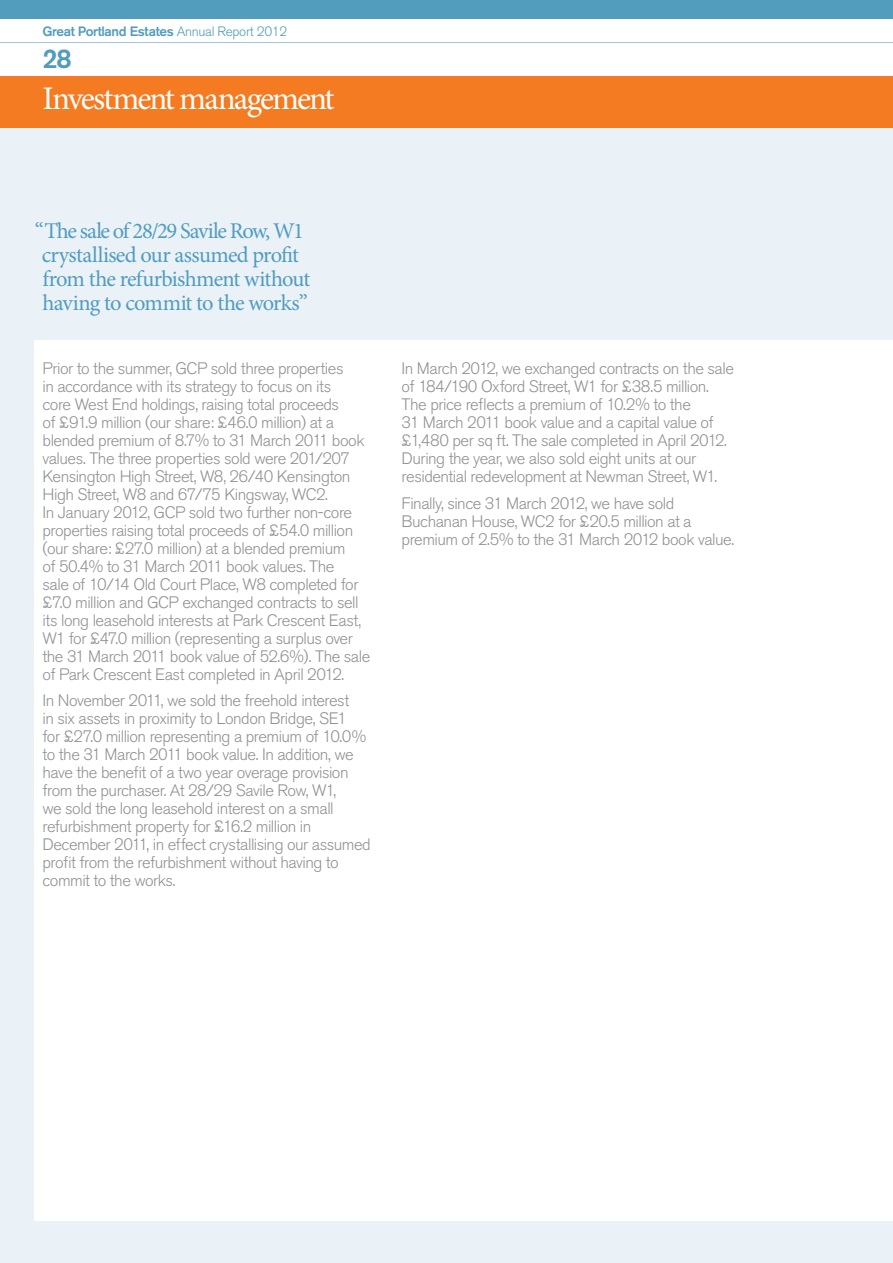
<style>
.page{position:relative;width:893px;height:1263px;background:#fff}
.page>*{position:absolute;margin:0;border:0;box-sizing:border-box;transform-origin:0 0}
.t1{font:33px "Minion Pro";letter-spacing:-.06em;color:#fff}
.t2{font:500 27px "Akzidenz Grotesk BE";color:#529cbe}
.t3{font:22.5px/24px "Minion Pro";letter-spacing:-.04em;color:#529cbe;text-align:center}
.t4{font:300 16.5px/18px "Akzidenz Grotesk BE";letter-spacing:-.03em;color:#919295}
.t5{font:500 13.5px "Akzidenz Grotesk BE";letter-spacing:-.025em;color:#529cbe}
.s1{font-weight:300}
</style>
<div class="page">
<div style="left:0;top:0;width:893px;height:18px;background:#529cbe"></div>
<div style="left:0;top:128px;width:893px;height:1135px;background:#eaf2f7"></div>
<div style="left:34px;top:340px;width:859px;height:880px;background:#fff"></div>
<div style="left:0;top:76px;width:893px;height:52px;background:#f47b21"></div>
<hr style="left:0;top:42px;width:893px;height:1px;background:#a2c6db">
<p class="t5" style="left:43px;top:23px;width:246px">Great Portland Estates <span class="s1">Annual Report 2012</span></p>
<h2 class="t2" style="left:43px;top:42px;width:31px">28</h2>
<h1 class="t1" style="left:43px;top:76px;width:294px">Investment management</h1>
<h3 class="t3" style="left:35px;top:219px;width:277px">“The sale of 28/29 Savile Row, W1 crystallised our assumed profit from the refurbishment without having to commit to the works”</h3>
<p class="t4" style="left:43px;top:359px;width:329px">Prior to the summer, GCP sold three properties<br>in accordance with its strategy to focus on its<br>core West End holdings, raising total proceeds<br>of £91.9 million (our share: £46.0 million) at a blended premium of 8.7% to 31 March 2011 book values. The three properties sold were 201/207<br>Kensington High Street, W8, 26/40 Kensington High Street, W8 and 67/75 Kingsway, WC2.<br>In January 2012, GCP sold two further non-core properties raising total proceeds of £54.0 million (our share: £27.0 million) at a blended premium<br>of 50.4% to 31 March 2011 book values. The<br>sale of 10/14 Old Court Place, W8 completed for £7.0 million and GCP exchanged contracts to sell its long leasehold interests at Park Crescent East, W1 for £47.0 million (representing a surplus over the 31 March 2011 book value of 52.6%). The sale of Park Crescent East completed in April 2012.</p>
<p class="t4" style="left:43px;top:692px;width:330px">In November 2011, we sold the freehold interest<br>in six assets in proximity to London Bridge, SE1<br>for £27.0 million representing a premium of 10.0% to the 31 March 2011 book value. In addition, we have the benefit of a two year overage provision from the purchaser. At 28/29 Savile Row, W1,<br>we sold the long leasehold interest on a small refurbishment property for £16.2 million in December 2011, in effect crystallising our assumed profit from the refurbishment without having to commit to the works.</p>
<p class="t4" style="left:402px;top:359px;width:334px">In March 2012, we exchanged contracts on the sale of 184/190 Oxford Street, W1 for £38.5 million.<br>The price reflects a premium of 10.2% to the<br>31 March 2011 book value and a capital value of £1,480 per sq ft. The sale completed in April 2012.<br>During the year, we also sold eight units at our residential redevelopment at Newman Street, W1.</p>
<p class="t4" style="left:402px;top:494px;width:334px">Finally, since 31 March 2012, we have sold<br>Buchanan House, WC2 for £20.5 million at a premium of 2.5% to the 31 March 2012 book value.</p>
</div>
